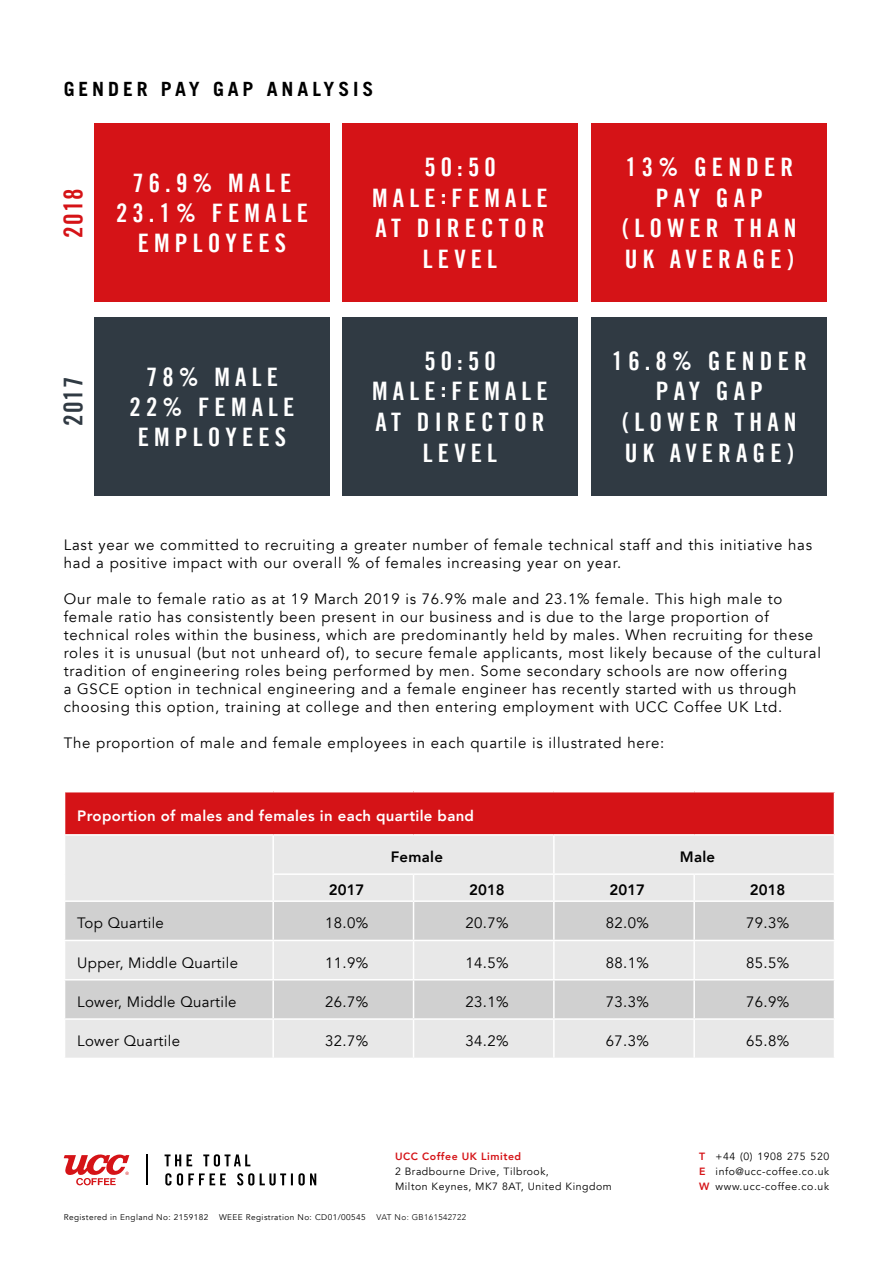
<style>
.page{position:relative;width:893px;height:1263px;background:#fff}
.page>*{position:absolute;margin:0;border:0;box-sizing:border-box;transform-origin:0 0}
.t1{font:25.95px "Trade Gothic Bold Cond Twenty";color:#303a43}
.t2{font:25.95px "Trade Gothic Bold Cond Twenty";color:#d51317}
.t3{font:25.5px/30.6px "Trade Gothic Bold Cond Twenty";letter-spacing:.2em;color:#fff;text-align:center}
.t4{font:700 19.65px "Trade Gothic";letter-spacing:.2em;color:#000}
.t5{font:15px/18px "Avenir";letter-spacing:.05em;color:#000}
.t6{font:15px "Avenir";letter-spacing:.02em;color:#000}
.t7{font:800 15px "Avenir";letter-spacing:.02em;color:#fff}
.t8{font:800 15px "Avenir";color:#000}
.t9{font:10.5px/15px "Avenir";letter-spacing:.05em;color:#000}
.t10{font:800 10.5px "Avenir";letter-spacing:.05em;color:#d51317}
.t11{font:8.25px "Avenir";letter-spacing:.05em;color:#000}
.t12{font:300 8.25px "Avenir";letter-spacing:.05em;color:#000}
.s1{font-weight:800;color:#d51317}
</style>
<div class="page">
<svg style="left:64px;top:1154px;width:65px;height:31px"></svg>
<hr style="left:146px;top:1154px;width:2px;height:31px;background:#000">
<svg style="left:165px;top:1173px;width:151px;height:12px"></svg>
<svg style="left:165px;top:1154px;width:85px;height:12px"></svg>
<div style="left:94px;top:124px;width:236px;height:178px;background:#d51317"></div>
<div style="left:94px;top:317px;width:236px;height:179px;background:#303a43"></div>
<div style="left:342px;top:124px;width:236px;height:178px;background:#d51317"></div>
<div style="left:342px;top:317px;width:236px;height:179px;background:#303a43"></div>
<div style="left:591px;top:124px;width:236px;height:178px;background:#d51317"></div>
<div style="left:591px;top:317px;width:236px;height:179px;background:#303a43"></div>
<div style="left:65px;top:792px;width:769px;height:43px;background:#d51317"></div>
<div style="left:65px;top:836px;width:769px;height:64px;background:#e8e8e8"></div>
<div style="left:65px;top:902px;width:769px;height:38px;background:#d0d0d0"></div>
<svg style="left:65px;top:941px;width:769px;height:117px;fill:#e8e8e8"></svg>
<hr style="left:64px;top:834px;width:209px;height:2px;background:#fff">
<hr style="left:273px;top:834px;width:141px;height:2px;background:#fff">
<hr style="left:272px;top:836px;width:2px;height:37px;background:#fff">
<hr style="left:414px;top:834px;width:140px;height:2px;background:#fff">
<hr style="left:554px;top:834px;width:140px;height:2px;background:#fff">
<hr style="left:553px;top:836px;width:2px;height:37px;background:#fff">
<hr style="left:694px;top:834px;width:141px;height:2px;background:#fff">
<hr style="left:272px;top:873px;width:142px;height:2px;background:#fff">
<hr style="left:272px;top:875px;width:2px;height:25px;background:#fff">
<hr style="left:414px;top:873px;width:140px;height:2px;background:#fff">
<svg style="left:413px;top:875px;width:1px;height:25px"></svg>
<hr style="left:554px;top:873px;width:140px;height:2px;background:#fff">
<hr style="left:553px;top:875px;width:2px;height:25px;background:#fff">
<hr style="left:694px;top:873px;width:141px;height:2px;background:#fff">
<hr style="left:693px;top:875px;width:2px;height:25px;background:#fff">
<hr style="left:272px;top:902px;width:2px;height:38px;background:#fff">
<hr style="left:413px;top:902px;width:1px;height:38px;background:#fff">
<hr style="left:553px;top:902px;width:2px;height:38px;background:#fff">
<hr style="left:693px;top:902px;width:2px;height:38px;background:#fff">
<hr style="left:272px;top:941px;width:2px;height:38px;background:#fff">
<hr style="left:413px;top:941px;width:1px;height:38px;background:#fff">
<hr style="left:553px;top:941px;width:2px;height:38px;background:#fff">
<hr style="left:693px;top:941px;width:2px;height:38px;background:#fff">
<hr style="left:64px;top:979px;width:209px;height:1px;background:#fff">
<hr style="left:273px;top:979px;width:141px;height:1px;background:#fff">
<hr style="left:272px;top:980px;width:2px;height:38px;background:#fff">
<hr style="left:414px;top:979px;width:140px;height:1px;background:#fff">
<hr style="left:413px;top:980px;width:1px;height:38px;background:#fff">
<hr style="left:554px;top:979px;width:140px;height:1px;background:#fff">
<hr style="left:553px;top:980px;width:2px;height:38px;background:#fff">
<hr style="left:694px;top:979px;width:141px;height:1px;background:#fff">
<hr style="left:693px;top:980px;width:2px;height:38px;background:#fff">
<hr style="left:64px;top:1018px;width:209px;height:2px;background:#fff">
<hr style="left:273px;top:1018px;width:141px;height:2px;background:#fff">
<hr style="left:272px;top:1020px;width:2px;height:38px;background:#fff">
<hr style="left:414px;top:1018px;width:140px;height:2px;background:#fff">
<hr style="left:413px;top:1020px;width:1px;height:38px;background:#fff">
<hr style="left:554px;top:1018px;width:140px;height:2px;background:#fff">
<hr style="left:553px;top:1020px;width:2px;height:38px;background:#fff">
<hr style="left:694px;top:1018px;width:141px;height:2px;background:#fff">
<hr style="left:693px;top:1020px;width:2px;height:38px;background:#fff">
<p class="t4" style="left:64px;top:77px;width:311px">GENDER PAY GAP ANALYSIS</p>
<p class="t2" style="left:57px;top:238px;width:51px;rotate:-90deg">2018</p>
<p class="t3" style="left:116px;top:168px;width:194px;line-height:30px">76.9% MALE<br>23.1% FEMALE</p>
<p class="t3" style="left:138px;top:228px;width:150px">EMPLOYEES</p>
<p class="t1" style="left:57px;top:426px;width:51px;rotate:-90deg">2017</p>
<p class="t3" style="left:130px;top:361px;width:166px;line-height:30px">78% MALE<br>22% FEMALE</p>
<p class="t3" style="left:138px;top:421px;width:150px">EMPLOYEES</p>
<p class="t3" style="left:372px;top:152px;width:177px">50:50<br>MALE:FEMALE<br>AT DIRECTOR<br>LEVEL</p>
<p class="t3" style="left:372px;top:345px;width:177px">50:50<br>MALE:FEMALE<br>AT DIRECTOR<br>LEVEL</p>
<p class="t3" style="left:626px;top:152px;width:169px">13% GENDER</p>
<p class="t3" style="left:622px;top:182px;width:176px">PAY GAP (LOWER THAN<br>UK AVERAGE)</p>
<p class="t3" style="left:612px;top:345px;width:196px">16.8% GENDER<br>PAY GAP (LOWER THAN<br>UK AVERAGE)</p>
<p class="t5" style="left:64px;top:536px;width:750px">Last year we committed to recruiting a greater number of female technical staff and this initiative has had a positive impact with our overall % of females increasing year on year.</p>
<p class="t5" style="left:64px;top:590px;width:759px">Our male to female ratio as at 19 March 2019 is 76.9% male and 23.1% female. This high male to female ratio has consistently been present in our business and is due to the large proportion of technical roles within the business, which are predominantly held by males. When recruiting for these roles it is unusual (but not unheard of), to secure female applicants, most likely because of the cultural tradition of engineering roles being performed by men. Some secondary schools are now offering<br>a GSCE option in technical engineering and a female engineer has recently started with us through choosing this option, training at college and then entering employment with UCC Coffee UK Ltd.</p>
<p class="t5" style="left:64px;top:734px;width:602px">The proportion of male and female employees in each quartile is illustrated here:</p>
<p class="t7" style="left:77px;top:804px;width:398px">Proportion of males and females in each quartile band</p>
<p class="t8" style="left:391px;top:845px;width:54px">Female</p>
<p class="t8" style="left:680px;top:845px;width:37px">Male</p>
<p class="t8" style="left:329px;top:878px;width:37px">2017</p>
<p class="t8" style="left:469px;top:878px;width:37px">2018</p>
<p class="t8" style="left:610px;top:878px;width:37px">2017</p>
<p class="t8" style="left:750px;top:878px;width:37px">2018</p>
<p class="t6" style="left:77px;top:914px;width:88px">Top Quartile</p>
<p class="t5" style="left:325px;top:914px;width:44px">18.0%</p>
<p class="t5" style="left:466px;top:914px;width:44px">20.7%</p>
<p class="t5" style="left:606px;top:914px;width:44px">82.0%</p>
<p class="t5" style="left:746px;top:914px;width:44px">79.3%</p>
<p class="t6" style="left:77px;top:953px;width:162px">Upper, Middle Quartile</p>
<p class="t5" style="left:325px;top:954px;width:44px">11.9%</p>
<p class="t5" style="left:466px;top:954px;width:44px">14.5%</p>
<p class="t5" style="left:606px;top:954px;width:44px">88.1%</p>
<p class="t5" style="left:746px;top:954px;width:44px">85.5%</p>
<p class="t6" style="left:77px;top:993px;width:161px">Lower, Middle Quartile</p>
<p class="t5" style="left:325px;top:993px;width:44px">26.7%</p>
<p class="t5" style="left:466px;top:993px;width:44px">23.1%</p>
<p class="t5" style="left:606px;top:993px;width:44px">73.3%</p>
<p class="t5" style="left:746px;top:993px;width:44px">76.9%</p>
<p class="t6" style="left:77px;top:1032px;width:104px">Lower Quartile</p>
<p class="t5" style="left:325px;top:1032px;width:44px">32.7%</p>
<p class="t5" style="left:466px;top:1032px;width:44px">34.2%</p>
<p class="t5" style="left:606px;top:1032px;width:44px">67.3%</p>
<p class="t5" style="left:746px;top:1032px;width:44px">65.8%</p>
<p class="t10" style="left:395px;top:1148px;width:128px">UCC Coffee UK Limited</p>
<p class="t9" style="left:395px;top:1164px;width:218px">2 Bradbourne Drive, Tilbrook,<br>Milton Keynes, MK7 8AT, United Kingdom</p>
<p class="t11" style="left:64px;top:1212px;width:146px">Registered in England No: 2159182</p>
<p class="t11" style="left:219px;top:1212px;width:148px">WEEE Registration No: CD01/00545</p>
<p class="t12" style="left:376px;top:1212px;width:91px">VAT No: GB161542722</p>
<p class="t9" style="left:699px;top:1149px;width:132px"><span class="s1">T</span> +44 (0) 1908 275 520</p>
<p class="t9" style="left:699px;top:1164px;width:132px"><span class="s1">E</span> info@ucc-coffee.co.uk</p>
<p class="t9" style="left:699px;top:1179px;width:132px"><span class="s1">W</span> www.ucc-coffee.co.uk</p>
</div>
